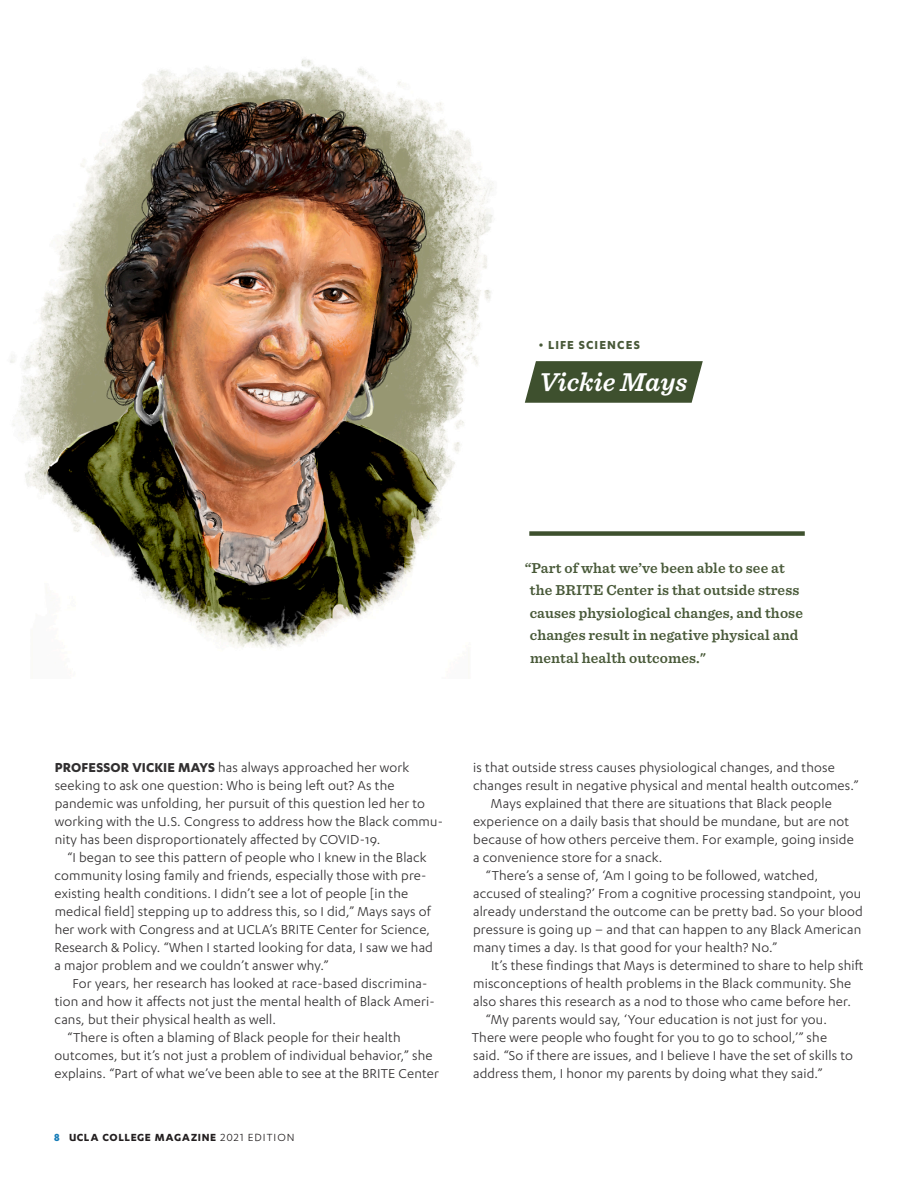
<style>
.page{position:relative;width:918px;height:1188px;background:#fff}
.page>*{position:absolute;margin:0;border:0;box-sizing:border-box;transform-origin:0 0}
.Feature_SUBHEAD{font:italic 600 27px "Sentinel";color:#fff}
.body{font:15px "Karbon";letter-spacing:.01em;color:#312f30}
.body_noindent{font:15px/18px "Karbon";letter-spacing:.01em;color:#312f30}
.Feature_PQ{font:600 15px/22.5px "Sentinel";letter-spacing:.01em;color:#485938}
.Division_SLUG{font:700 13.5px "Karbon";letter-spacing:.08em;color:#485938}
.t1{font:700 12px "Karbon";letter-spacing:.055em;color:#231f20}
.s1{font-weight:700}
.s2{color:#157bb7}
.s3{font-weight:400}
</style>
<div class="page">
<img style="left:10px;top:59px;width:483px;height:589px">
<div style="left:529px;top:531px;width:276px;height:5px;background:#3e502e"></div>
<svg style="left:525px;top:361px;width:178px;height:42px;background:#4b5c3d"></svg>
<p class="Division_SLUG" style="left:539px;top:337px;width:103px">• LIFE SCIENCES</p>
<p class="Feature_SUBHEAD" style="left:539px;top:361px;width:149px">Vickie Mays</p>
<p class="Feature_PQ" style="left:530px;top:556px;width:275px;text-indent:-5px">“Part of what we’ve been able to see at the BRITE Center is that outside stress causes physiological changes, and those changes result in negative physical and mental health outcomes."</p>
<p class="body_noindent" style="left:55px;top:758px;width:390px"><span class="s1">PROFESSOR VICKIE MAYS</span> has always approached her work seeking to ask one question: Who is being left out? As the pandemic was unfolding, her pursuit of this question led her to working with the U.S. Congress to address how the Black commu&shy;nity has been disproportionately affected by COVID-19.</p>
<p class="body" style="left:67px;top:849px;width:361px">“I began to see this pattern of people who I knew in the Black</p>
<p class="body" style="left:55px;top:867px;width:374px">community losing family and friends, especially those with pre-</p>
<p class="body" style="left:55px;top:885px;width:355px">existing health conditions. I didn’t see a lot of people [in the</p>
<p class="body" style="left:55px;top:903px;width:378px">medical field] stepping up to address this, so I did,” Mays says of</p>
<p class="body" style="left:55px;top:921px;width:377px">her work with Congress and at UCLA’s BRITE Center for Science,</p>
<p class="body" style="left:55px;top:939px;width:380px">Research &amp; Policy. “When I started looking for data, I saw we had</p>
<p class="body" style="left:55px;top:957px;width:275px">a major problem and we couldn’t answer why.”</p>
<p class="body" style="left:73px;top:975px;width:356px">For years, her research has looked at race-based discrimina-</p>
<p class="body" style="left:55px;top:993px;width:382px">tion and how it affects not just the mental health of Black Ameri-</p>
<p class="body" style="left:55px;top:1011px;width:223px">cans, but their physical health as well.</p>
<p class="body" style="left:67px;top:1029px;width:335px">“There is often a blaming of Black people for their health</p>
<p class="body" style="left:55px;top:1047px;width:380px">outcomes, but it’s not just a problem of individual behavior,” she</p>
<p class="body" style="left:55px;top:1065px;width:386px">explains. “Part of what we’ve been able to see at the BRITE Center</p>
<p class="t1" style="left:54px;top:1131px;width:242px"><span class="s2">8</span> UCLA COLLEGE MAGAZINE <span class="s3">2021 EDITION</span></p>
<p class="body" style="left:473px;top:759px;width:363px">is that outside stress causes physiological changes, and those</p>
<p class="body" style="left:473px;top:777px;width:387px">changes result in negative physical and mental health outcomes.”</p>
<p class="body" style="left:491px;top:795px;width:342px">Mays explained that there are situations that Black people</p>
<p class="body" style="left:473px;top:813px;width:378px">experience on a daily basis that should be mundane, but are not</p>
<p class="body" style="left:473px;top:831px;width:382px">because of how others perceive them. For example, going inside</p>
<p class="body" style="left:473px;top:849px;width:191px">a convenience store for a snack.</p>
<p class="body" style="left:486px;top:867px;width:334px">“There’s a sense of, ‘Am I going to be followed, watched,</p>
<p class="body" style="left:473px;top:885px;width:390px">accused of stealing?’ From a cognitive processing standpoint, you</p>
<p class="body" style="left:473px;top:903px;width:391px">already understand the outcome can be pretty bad. So your blood</p>
<p class="body" style="left:473px;top:921px;width:390px">pressure is going up – and that can happen to any Black American</p>
<p class="body" style="left:473px;top:939px;width:306px">many times a day. Is that good for your health? No.”</p>
<p class="body" style="left:491px;top:957px;width:374px">It’s these findings that Mays is determined to share to help shift</p>
<p class="body" style="left:473px;top:975px;width:380px">misconceptions of health problems in the Black community. She</p>
<p class="body" style="left:473px;top:993px;width:379px">also shares this research as a nod to those who came before her.</p>
<p class="body" style="left:486px;top:1011px;width:343px">“My parents would say, ‘Your education is not just for you.</p>
<p class="body" style="left:472px;top:1029px;width:357px">There were people who fought for you to go to school,’” she</p>
<p class="body" style="left:473px;top:1047px;width:381px">said. “So if there are issues, and I believe I have the set of skills to</p>
<p class="body" style="left:473px;top:1065px;width:351px">address them, I honor my parents by doing what they said.”</p>
</div>
